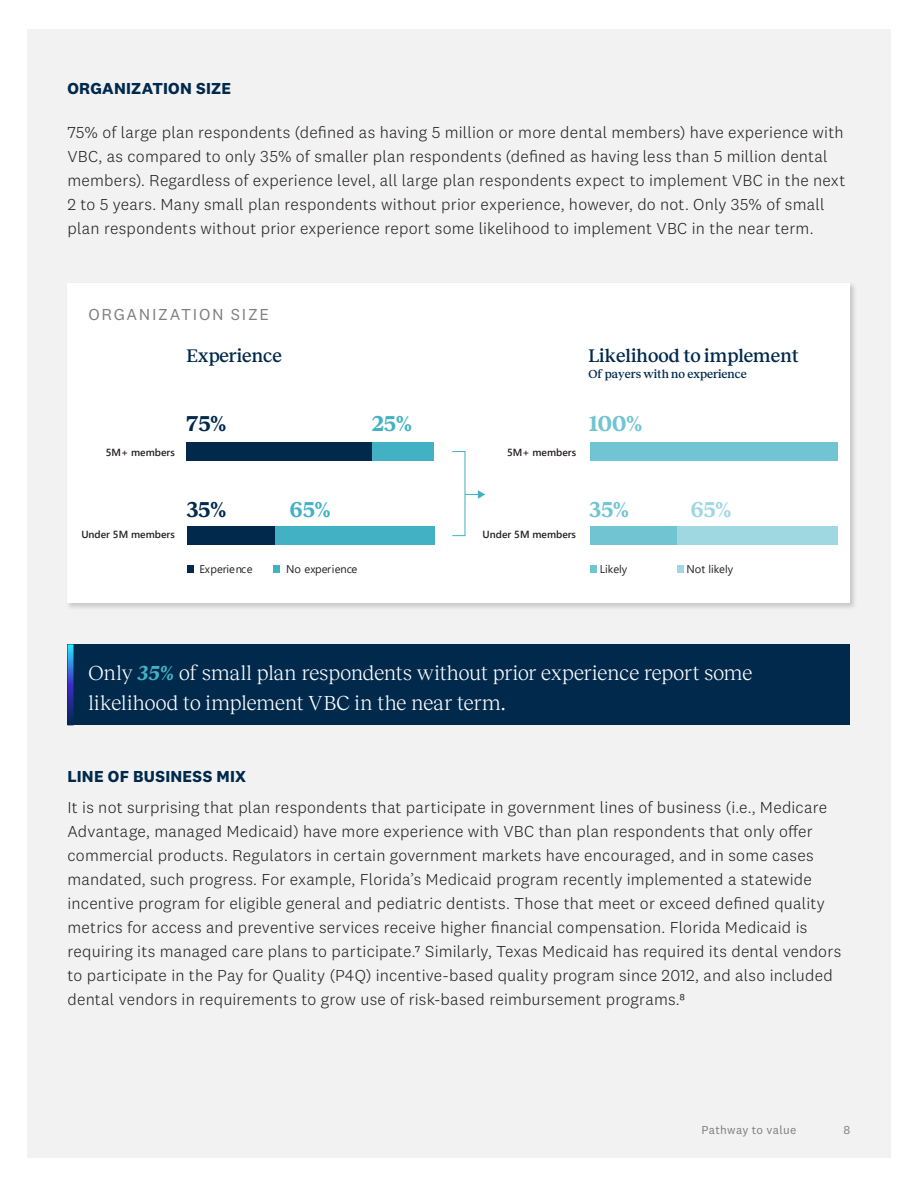
<style>
.page{position:relative;width:918px;height:1188px;background:#fff}
.page>*{position:absolute;margin:0;border:0;box-sizing:border-box;transform-origin:0 0}
.t1{font:700 22.35px "Reckless";color:#71c4d2}
.t2{font:700 22.35px "Reckless";color:#00294c}
.t3{font:700 22.35px "Reckless";color:#42b1c3}
.t4{font:700 22.35px "Reckless";color:#a0d8e1}
.Chartis_-_Body{font:300 21px/30px "Reckless";letter-spacing:-.005em;color:#fff}
.t5{font:500 18.9px "Reckless";color:#00294c}
.Chartis_-_Body-2{font:300 16.5px/24px "National 2";letter-spacing:.015em;color:#231f20}
.Chartis_-_Heading_3{font:700 16.5px "National 2";letter-spacing:.015em;color:#00294c}
.Chartis_-_Body-3{font:700 16.5px "National 2";letter-spacing:.015em;color:#00294c}
.Chartis_-_Figure_Title{font:16.5px "National 2";letter-spacing:.1em;color:#7f7f7f}
.t6{font:500 12px "Reckless";color:#00294c}
.t7{font:12px "National 2";letter-spacing:.02em;color:#7f7f7f}
.t8{font:11.1px "Segoe UI";color:#231f20}
.t9{font:600 10.35px "Segoe UI";color:#231f20}
.s1{font-weight:700;font-style:italic;color:#43b1c3}
</style>
<div class="page">
<div style="left:27px;top:30px;width:864px;height:1128px;background:#f2f2f2"></div>
<div style="left:65px;top:281px;width:793px;height:329px;background:#231f20;opacity:.2"></div>
<div style="left:68px;top:284px;width:782px;height:319px;background:#fff"></div>
<div style="left:187px;top:566px;width:6px;height:7px;background:#00294c"></div>
<div style="left:274px;top:566px;width:6px;height:7px;background:#42b1c3"></div>
<div style="left:590px;top:566px;width:7px;height:7px;background:#71c4d2"></div>
<div style="left:677px;top:566px;width:7px;height:7px;background:#a0d8e1"></div>
<div style="left:590px;top:442px;width:248px;height:19px;background:#71c4d2"></div>
<svg style="left:465px;top:490px;width:20px;height:9px"></svg>
<div style="left:187px;top:526px;width:88px;height:19px;background:#00294c"></div>
<div style="left:275px;top:526px;width:159px;height:19px;background:#42b1c3"></div>
<div style="left:187px;top:443px;width:185px;height:18px;background:#00294c"></div>
<div style="left:372px;top:443px;width:62px;height:18px;background:#42b1c3"></div>
<div style="left:590px;top:526px;width:87px;height:19px;background:#71c4d2"></div>
<div style="left:677px;top:526px;width:161px;height:19px;background:#a0d8e1"></div>
<div style="left:68px;top:644px;width:782px;height:81px;background:#00294c"></div>
<svg style="left:68px;top:644px;width:6px;height:78px"></svg>
<p class="Chartis_-_Body-3" style="left:68px;top:78px;width:165px">ORGANIZATION SIZE</p>
<p class="Chartis_-_Body-2" style="left:68px;top:120px;width:780px">75% of large plan respondents (defined as having 5 million or more dental members) have experience with VBC, as compared to only 35% of smaller plan respondents (defined as having less than 5 million dental members). Regardless of experience level, all large plan respondents expect to implement VBC in the next 2 to 5 years. Many small plan respondents without prior experience, however, do not. Only 35% of small plan respondents without prior experience report some likelihood to implement VBC in the near term.</p>
<p class="Chartis_-_Figure_Title" style="left:88px;top:305px;width:182px">ORGANIZATION SIZE</p>
<p class="t5" style="left:187px;top:342px;width:97px">Experience</p>
<p class="t5" style="left:588px;top:342px;width:212px">Likelihood to implement</p>
<p class="t6" style="left:588px;top:366px;width:160px">Of payers with no experience</p>
<p class="t9" style="left:106px;top:442px;width:70px">5M+ members</p>
<p class="t2" style="left:186px;top:407px;width:42px">75%</p>
<p class="t3" style="left:372px;top:407px;width:41px">25%</p>
<p class="t1" style="left:589px;top:407px;width:55px">100%</p>
<p class="t9" style="left:507px;top:442px;width:70px">5M+ members</p>
<p class="t9" style="left:81px;top:525px;width:95px">Under 5M members</p>
<p class="t2" style="left:186px;top:493px;width:41px">35%</p>
<p class="t3" style="left:290px;top:493px;width:42px">65%</p>
<p class="t9" style="left:483px;top:525px;width:95px">Under 5M members</p>
<p class="t1" style="left:589px;top:493px;width:41px">35%</p>
<p class="t4" style="left:691px;top:493px;width:42px">65%</p>
<p class="t8" style="left:199px;top:559px;width:55px">Experience</p>
<p class="t8" style="left:286px;top:559px;width:73px">No experience</p>
<p class="t8" style="left:600px;top:559px;width:29px">Likely</p>
<p class="t8" style="left:687px;top:559px;width:48px">Not likely</p>
<p class="Chartis_-_Body" style="left:88px;top:656px;width:666px">Only <span class="s1">35%</span> of small plan respondents without prior experience report some likelihood to implement VBC in the near term.</p>
<p class="Chartis_-_Heading_3" style="left:68px;top:766px;width:180px">LINE OF BUSINESS MIX</p>
<p class="Chartis_-_Body-2" style="left:68px;top:795px;width:775px">It is not surprising that plan respondents that participate in government lines of business (i.e., Medicare Advantage, managed Medicaid) have more experience with VBC than plan respondents that only offer commercial products. Regulators in certain government markets have encouraged, and in some cases mandated, such progress. For example, Florida’s Medicaid program recently implemented a statewide incentive program for eligible general and pediatric dentists. Those that meet or exceed defined quality metrics for access and preventive services receive higher financial compensation. Florida Medicaid is requiring its managed care plans to participate.⁷ Similarly, Texas Medicaid has required its dental vendors to participate in the Pay for Quality (P4Q) incentive-based quality program since 2012, and also included dental vendors in requirements to grow use of risk-based reimbursement programs.⁸</p>
<p class="t7" style="left:702px;top:1123px;width:96px">Pathway to value</p>
<p class="t7" style="left:844px;top:1123px;width:8px">8</p>
</div>
